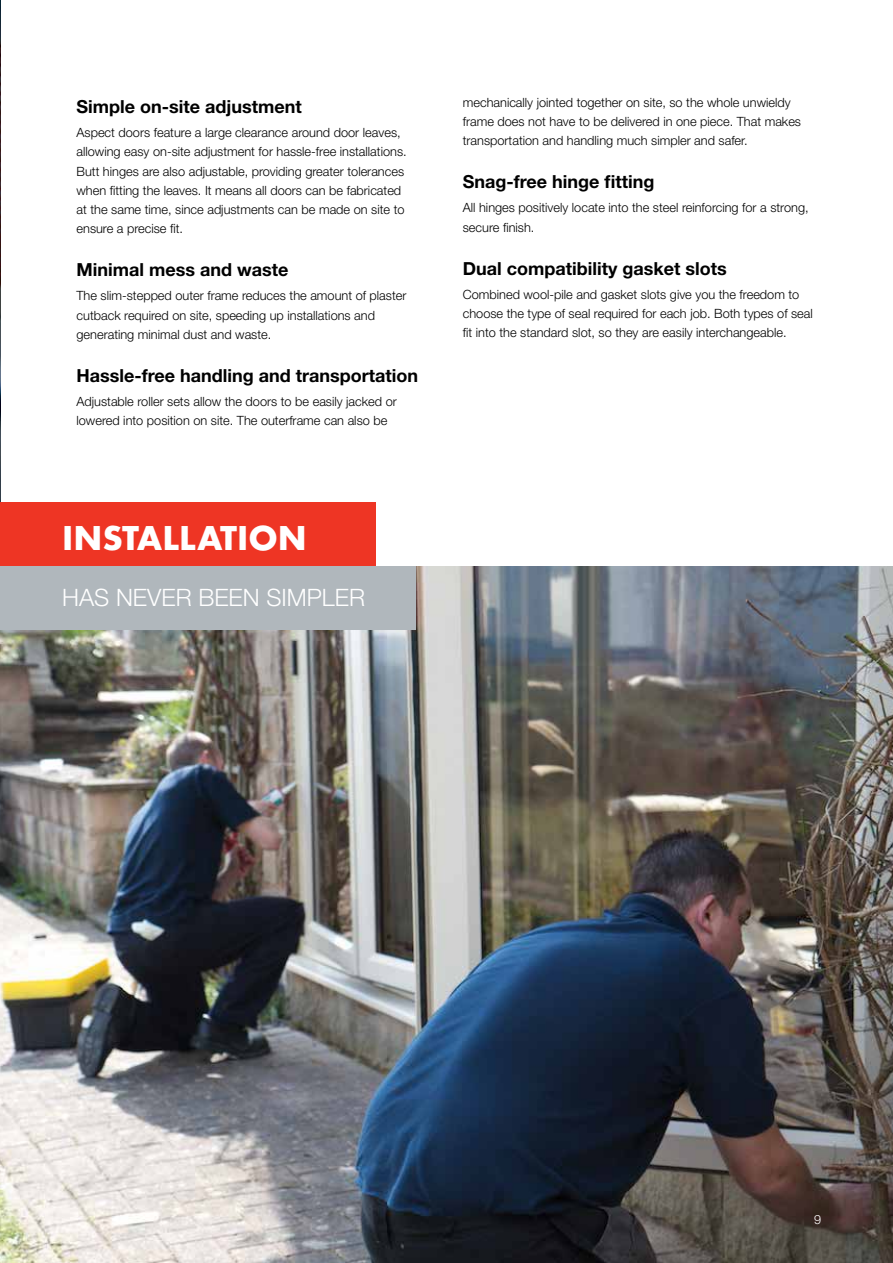
<style>
.page{position:relative;width:893px;height:1263px;background:#fff}
.page>*{position:absolute;margin:0;border:0;box-sizing:border-box;transform-origin:0 0}
.t1{font:36px "Futura Bld";color:#fff}
.t2{font:300 24px "Helvetica Neue LT Std";color:#fff}
.t3{font:700 18px "Helvetica Neue LT Std";color:#000}
.t4{font:300 12.75px/19.2px "Helvetica Neue LT Std";color:#000}
.t5{font:300 12.75px "Helvetica Neue LT Std";color:#fff}
</style>
<div class="page">
<img style="left:0;top:0;width:1px;height:503px">
<img style="left:0;top:566px;width:893px;height:697px">
<div style="left:0;top:566px;width:415px;height:64px;background:#b0b7bc"></div>
<div style="left:0;top:503px;width:376px;height:63px;background:#ee3524"></div>
<h3 class="t3" style="left:77px;top:96px;width:227px">Simple on-site adjustment</h3>
<p class="t4" style="left:77px;top:123px;width:332px">Aspect doors feature a large clearance around door leaves, allowing easy on-site adjustment for hassle-free installations.<br>Butt hinges are also adjustable, providing greater tolerances when fitting the leaves. It means all doors can be fabricated at the same time, since adjustments can be made on site to ensure a precise fit.</p>
<h3 class="t3" style="left:77px;top:259px;width:213px">Minimal mess and waste</h3>
<p class="t4" style="left:77px;top:286px;width:331px">The slim-stepped outer frame reduces the amount of plaster cutback required on site, speeding up installations and generating minimal dust and waste.</p>
<h3 class="t3" style="left:77px;top:364px;width:343px">Hassle-free handling and transportation</h3>
<p class="t4" style="left:77px;top:392px;width:322px">Adjustable roller sets allow the doors to be easily jacked or lowered into position on site. The outerframe can also be</p>
<h1 class="t1" style="left:62px;top:514px;width:246px">INSTALLATION</h1>
<h2 class="t2" style="left:62px;top:583px;width:304px">HAS NEVER BEEN SIMPLER</h2>
<p class="t4" style="left:463px;top:92px;width:340px">mechanically jointed together on site, so the whole unwieldy frame does not have to be delivered in one piece. That makes transportation and handling much simpler and safer.</p>
<h3 class="t3" style="left:463px;top:171px;width:193px">Snag-free hinge fitting</h3>
<p class="t4" style="left:463px;top:198px;width:347px">All hinges positively locate into the steel reinforcing for a strong, secure finish.</p>
<h3 class="t3" style="left:463px;top:257px;width:265px">Dual compatibility gasket slots</h3>
<p class="t4" style="left:463px;top:284px;width:352px">Combined wool-pile and gasket slots give you the freedom to choose the type of seal required for each job. Both types of seal fit into the standard slot, so they are easily interchangeable.</p>
<p class="t5" style="left:814px;top:1212px;width:9px">9</p>
</div>
